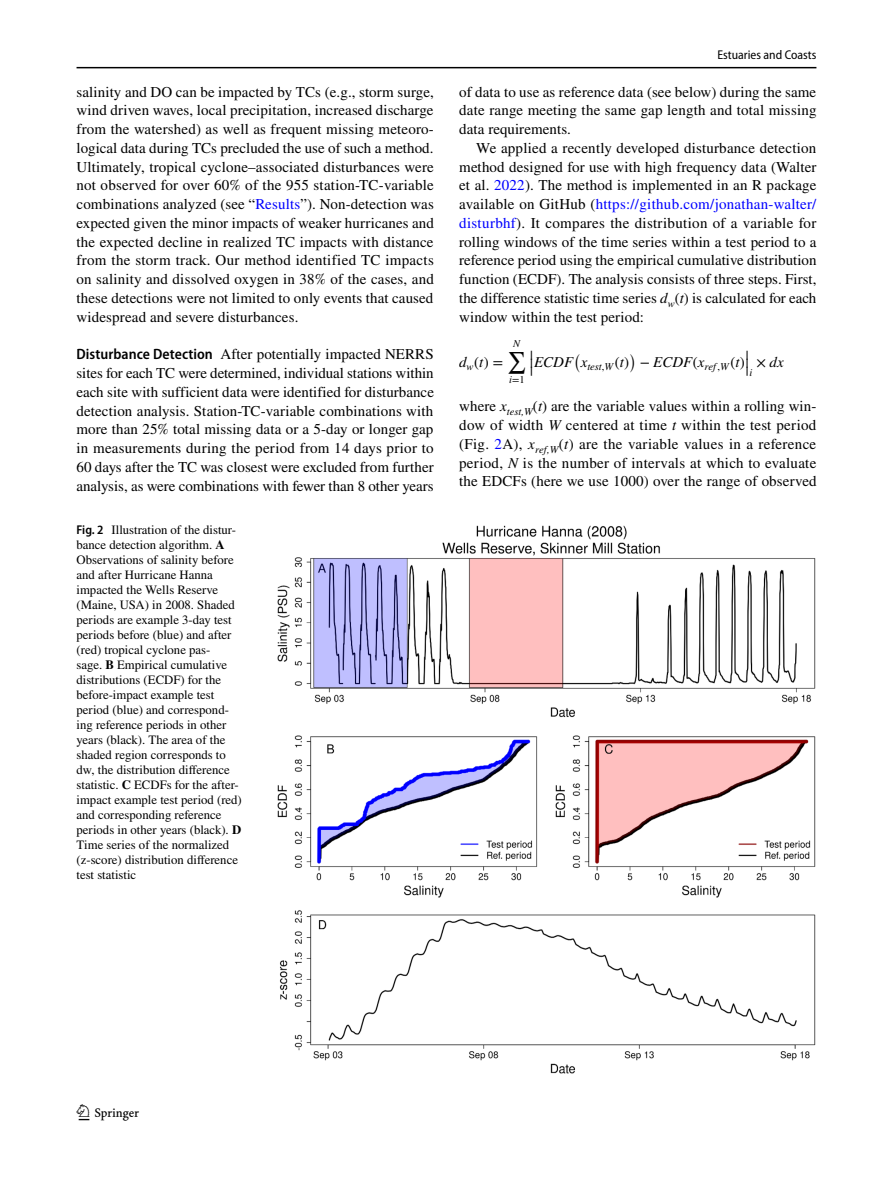
<style>
.page{position:relative;width:893px;height:1187px;background:#fff}
.page>*{position:absolute;margin:0;border:0;box-sizing:border-box;transform-origin:0 0}
.t1{font:22.5px "Springnew Regular 2";color:#000}
.t2{font:15px/18.8px "STIX";letter-spacing:.005em;color:#000;text-align:justify}
.t3{font:italic 15px "STIX General";color:#000}
.t4{font:15px/16.5px "STIX Math Extensions";color:#000}
.t5{font:15px "STIX Math";color:#000}
.t6{font:12.75px/15px "STIX";color:#000}
.t7{font:semi-condensed 12.75px "Myriad Pro";color:#000}
.t8{font:italic 10.5px "STIX General";color:#000}
.s1{color:#00f}
.s2{font-family:"Myriad Pro";font-weight:600;font-stretch:semi-condensed}
.s3{font-weight:700}
.s4{font-style:italic}
.s5{font-family:"STIX Math";font-style:normal}
.s6{font-style:normal}
.s7{font-family:"STIX Math Extensions";font-style:normal}
.s8{font-family:"STIX General";font-style:italic;font-size:10.5px}
.s9{font-family:"STIX General";font-style:italic}
</style>
<div class="page">
<hr style="left:77px;top:67px;width:739px;height:1px;background:#000">
<img style="left:277px;top:525px;width:539px;height:548px">
<p class="t2" style="left:77px;top:83px;width:359px">salinity and DO can be impacted by TCs (e.g., storm surge, wind driven waves, local precipitation, increased discharge from the watershed) as well as frequent missing meteoro&shy;logical data during TCs precluded the use of such a method.<br>Ultimately, tropical cyclone–associated disturbances were not observed for over 60% of the 955 station-TC-variable combinations analyzed (see “<span class="s1">Results</span>”). Non-detection was expected given the minor impacts of weaker hurricanes and the expected decline in realized TC impacts with distance from the storm track. Our method identified TC impacts on salinity and dissolved oxygen in 38% of the cases, and these detections were not limited to only events that caused widespread and severe disturbances.</p>
<p class="t2" style="left:77px;top:346px;width:359px"><span class="s2">Disturbance Detection</span> After potentially impacted NERRS sites for each TC were determined, individual stations within each site with sufficient data were identified for disturbance detection analysis. Station-TC-variable combinations with more than 25% total missing data or a 5-day or longer gap in measurements during the period from 14 days prior to 60 days after the TC was closest were excluded from further analysis, as were combinations with fewer than 8 other years</p>
<p class="t6" style="left:77px;top:523px;width:167px"><span class="s2">Fig. 2</span> Illustration of the distur&shy;bance detection algorithm. <span class="s3">A<br></span>Observations of salinity before and after Hurricane Hanna impacted the Wells Reserve (Maine, USA) in 2008. Shaded periods are example 3-day test periods before (blue) and after (red) tropical cyclone pas-<br>sage. <span class="s3">B</span> Empirical cumulative distributions (ECDF) for the before-impact example test period (blue) and correspond&shy;ing reference periods in other years (black). The area of the shaded region corresponds to dw, the distribution difference statistic. <span class="s3">C</span> ECDFs for the after&shy;impact example test period (red) and corresponding reference periods in other years (black). <span class="s3">D<br></span>Time series of the normalized (z-score) distribution difference test statistic</p>
<p class="t7" style="left:717px;top:48px;width:101px">Estuaries and Coasts</p>
<p class="t2" style="left:459px;top:83px;width:359px">of data to use as reference data (see below) during the same date range meeting the same gap length and total missing data requirements.</p>
<p class="t2" style="left:459px;top:139px;width:359px;text-indent:17px">We applied a recently developed disturbance detection method designed for use with high frequency data (Walter et al. <span class="s1">2022</span>). The method is implemented in an R package available on GitHub (<span class="s1">https://github.com/jonathan-walter/ disturbhf</span>). It compares the distribution of a variable for rolling windows of the time series within a test period to a reference period using the empirical cumulative distribution function (ECDF). The analysis consists of three steps. First, the difference statistic time series <span class="s4">d</span><sub>w</sub>(<span class="s4">t</span>) is calculated for each window within the test period:</p>
<p class="t4" style="left:507px;top:339px;width:21px">∑<sup>N</sup></p>
<p class="t8" style="left:509px;top:376px;width:17px">i<span class="s5">=</span><span class="s6">1</span></p>
<p class="t4" style="left:574px;top:341px;width:9px">(</p>
<p class="t8" style="left:581px;top:363px;width:50px"><sup>x</sup>test<span class="s6">,</span>W <sup>(</sup><sup>t</sup><sup>)</sup></p>
<p class="t4" style="left:629px;top:341px;width:9px">)</p>
<p class="t3" style="left:640px;top:356px;width:111px"><span class="s5">−</span> ECDF<span class="s5">(</span>x<sub>ref</sub> <sub>,</sub><sub>W</sub> <span class="s5">(</span>t<span class="s5">)</span><span class="s7">|</span></p>
<p class="t4" style="left:745px;top:345px;width:9px">| |<span class="s8">i</span></p>
<p class="t3" style="left:757px;top:356px;width:29px"><span class="s5">×</span> dx</p>
<p class="t4" style="left:529px;top:345px;width:6px">|</p>
<p class="t3" style="left:529px;top:356px;width:45px"><span class="s7">|</span>ECDF</p>
<p class="t4" style="left:529px;top:362px;width:6px">|</p>
<p class="t5" style="left:459px;top:356px;width:46px"><span class="s9">d</span><sub>w</sub>(<span class="s9">t</span>) =</p>
<p class="t2" style="left:459px;top:398px;width:359px">where <span class="s4">x</span><sub>test,W</sub>(<span class="s4">t</span>) are the variable values within a rolling win&shy;dow of width <span class="s4">W</span> centered at time <span class="s4">t</span> within the test period (Fig. <span class="s1">2</span>A), <span class="s4">x</span><sub>ref,W</sub>(<span class="s4">t</span>) are the variable values in a reference period, <span class="s4">N</span> is the number of intervals at which to evaluate the EDCFs (here we use 1000) over the range of observed</p>
<h1 class="t1" style="left:79px;top:1104px;width:62px">1 3</h1>
</div>
